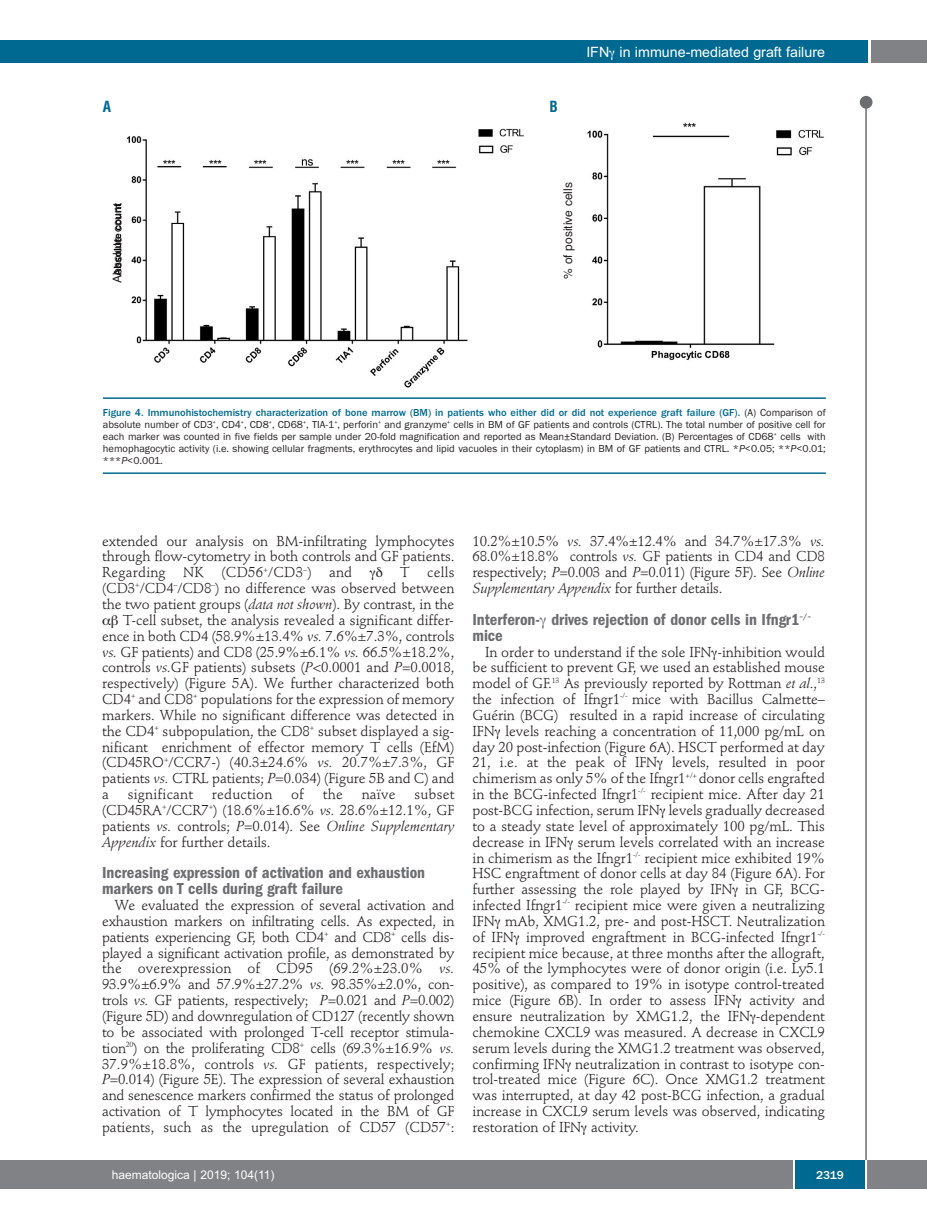
<style>
.page{position:relative;width:927px;height:1225px;background:#fff}
.page>*{position:absolute;margin:0;border:0;box-sizing:border-box;transform-origin:0 0}
.t1{font:600 condensed 16.5px/15.9px "Franklin Gothic";color:#6c6d70}
.t2{font:700 condensed 15px "Helvetica";color:#006991}
.t3{font:14.25px/15.9px "Stempel Schneidler";letter-spacing:-.005em;color:#231f20;text-align:justify}
.t4{font:14.25px "Arial";color:#fff}
.t5{font:14.25px "Stempel Schneidler";letter-spacing:.015em;color:#231f20}
.t6{font:12px "Helvetica";color:#231f20}
.t7{font:12px "Arial";color:#fff}
.t8{font:500 12px "Franklin Gothic";color:#fff}
.t9{font:10.5px/12px "Franklin Gothic";color:#231f20;text-align:justify}
.s1{font-weight:500;color:#006991}
.s2{font-style:italic}
</style>
<div class="page">
<div style="left:860px;top:96px;width:12px;height:13px;background:#6c6d70;border-radius:50%"></div>
<hr style="left:865px;top:98px;width:2px;height:1062px;background:#6c6d70">
<div style="left:871px;top:40px;width:56px;height:22px;background:#808285"></div>
<div style="left:18px;top:40px;width:849px;height:22px;background:#006991"></div>
<div style="left:17px;top:1160px;width:910px;height:28px;background:#808285"></div>
<div style="left:795px;top:1160px;width:70px;height:28px;background:#006991"></div>
<hr style="left:793px;top:1160px;width:2px;height:28px;background:#fff">
<hr style="left:865px;top:1160px;width:2px;height:28px;background:#fff">
<div style="left:0;top:40px;width:19px;height:22px;background:#006991"></div>
<div style="left:0;top:1160px;width:18px;height:28px;background:#808285"></div>
<img style="left:113px;top:123px;width:711px;height:265px">
<hr style="left:103px;top:397px;width:723px;height:2px;background:#006991">
<hr style="left:103px;top:472px;width:723px;height:2px;background:#006991">
<p class="t2" style="left:103px;top:98px;width:10px">A</p>
<p class="t2" style="left:549px;top:98px;width:10px">B</p>
<p class="t4" style="left:586px;top:44px;width:240px">IFN in immune-mediated graft failure</p>
<p class="t6" style="left:110px;top:283px;width:81px;rotate:-90deg">Absolute count</p>
<p class="t6" style="left:561px;top:279px;width:98px;rotate:-90deg">% of positive cells</p>
<p class="t9" style="left:103px;top:406px;width:724px"><span class="s1">Figure 4. Immunohistochemistry characterization of bone marrow (BM) in patients who either did or did not experience graft failure (GF).</span> (A) Comparison of absolute number of CD3<sup>+</sup>, CD4<sup>+</sup>, CD8<sup>+</sup>, CD68<sup>+</sup>, TIA-1<sup>+</sup>, perforin<sup>+</sup> and granzyme<sup>+</sup> cells in BM of GF patients and controls (CTRL). The total number of positive cell for each marker was counted in five fields per sample under 20-fold magnification and reported as Mean±Standard Deviation. (B) Percentages of CD68<sup>+</sup> cells with hemophagocytic activity (i.e. showing cellular fragments, erythrocytes and lipid vacuoles in their cytoplasm) in BM of GF patients and CTRL. *<span class="s2">P</span>&lt;0.05; **<span class="s2">P</span>&lt;0.01; ***<span class="s2">P</span>&lt;0.001.</p>
<p class="t3" style="left:102px;top:534px;width:354px">extended our analysis on BM-infiltrating lymphocytes through flow-cytometry in both controls and GF patients.<br>Regarding NK (CD56<sup>+</sup>/CD3<sup>–</sup>) and</p>
<p class="t3" style="left:400px;top:566px;width:56px">T cells</p>
<p class="t3" style="left:102px;top:581px;width:354px">(CD3<sup>+</sup>/CD4<sup>–</sup>/CD8<sup>–</sup>) no difference was observed between</p>
<p class="t3" style="left:102px;top:597px;width:354px">the two patient groups (<span class="s2">data not shown</span>). By contrast, in the</p>
<p class="t3" style="left:123px;top:613px;width:332px">T-cell subset, the analysis revealed a significant differ-</p>
<p class="t3" style="left:102px;top:629px;width:354px">ence in both CD4 (58.9%±13.4% <span class="s2">vs.</span> 7.6%±7.3%, controls</p>
<p class="t3" style="left:102px;top:645px;width:354px"><span class="s2">vs.</span> GF patients) and CD8 (25.9%±6.1% <span class="s2">vs.</span> 66.5%±18.2%,</p>
<p class="t3" style="left:102px;top:661px;width:354px">controls <span class="s2">vs.</span>GF patients) subsets (<span class="s2">P</span>&lt;0.0001 and <span class="s2">P</span>=0.0018,</p>
<p class="t3" style="left:102px;top:677px;width:354px">respectively) (Figure 5A). We further characterized both</p>
<p class="t3" style="left:102px;top:692px;width:354px">CD4<sup>+</sup> and CD8<sup>+</sup> populations for the expression of memory</p>
<p class="t3" style="left:102px;top:708px;width:354px">markers. While no significant difference was detected in</p>
<p class="t3" style="left:102px;top:724px;width:354px">the CD4<sup>+</sup> subpopulation, the CD8<sup>+</sup> subset displayed a sig-</p>
<p class="t3" style="left:102px;top:740px;width:354px">nificant enrichment of effector memory T cells (EfM)</p>
<p class="t3" style="left:102px;top:756px;width:354px">(CD45RO<sup>+</sup>/CCR7-) (40.3±24.6% <span class="s2">vs.</span> 20.7%±7.3%, GF</p>
<p class="t3" style="left:102px;top:772px;width:354px">patients <span class="s2">vs.</span> CTRL patients; <span class="s2">P</span>=0.034) (Figure 5B and C) and</p>
<p class="t3" style="left:102px;top:787px;width:8px">a</p>
<p class="t5" style="left:128px;top:788px;width:67px">significant</p>
<p class="t5" style="left:212px;top:788px;width:62px">reduction</p>
<p class="t3" style="left:291px;top:787px;width:14px">of</p>
<p class="t3" style="left:323px;top:787px;width:22px">the</p>
<p class="t3" style="left:362px;top:787px;width:35px">naïve</p>
<p class="t3" style="left:102px;top:787px;width:354px;text-indent:312px">subset (CD45RA<sup>+</sup>/CCR7<sup>+</sup>) (18.6%±16.6% <span class="s2">vs.</span> 28.6%±12.1%, GF patients <span class="s2">vs.</span> controls; <span class="s2">P</span>=0.014). See <span class="s2">Online Supplementary Appendix</span> for further details.</p>
<p class="t1" style="left:102px;top:866px;width:325px">Increasing expression of activation and exhaustion markers on T cells during graft failure</p>
<p class="t3" style="left:102px;top:898px;width:354px;text-indent:13px">We evaluated the expression of several activation and exhaustion markers on infiltrating cells. As expected, in patients experiencing GF, both CD4<sup>+</sup> and CD8<sup>+</sup> cells dis&shy;played a significant activation profile, as demonstrated by the overexpression of CD95 (69.2%±23.0% <span class="s2">vs.<br></span>93.9%±6.9% and 57.9%±27.2% <span class="s2">vs.</span> 98.35%±2.0%, con&shy;trols <span class="s2">vs.</span> GF patients, respectively; <span class="s2">P</span>=0.021 and <span class="s2">P</span>=0.002) (Figure 5D) and downregulation of CD127 (recently shown to be associated with prolonged T-cell receptor stimula&shy;tion<sup>20</sup>) on the proliferating CD8<sup>+</sup> cells (69.3%±16.9% <span class="s2">vs.<br></span>37.9%±18.8%, controls <span class="s2">vs.</span> GF patients, respectively; <span class="s2">P</span>=0.014) (Figure 5E). The expression of several exhaustion and senescence markers confirmed the status of prolonged activation of T lymphocytes located in the BM of GF patients, such as the upregulation of CD57 (CD57<sup>+</sup>:</p>
<p class="t3" style="left:472px;top:534px;width:354px">10.2%±10.5% <span class="s2">vs.</span> 37.4%±12.4% and 34.7%±17.3% <span class="s2">vs.<br></span>68.0%±18.8% controls <span class="s2">vs.</span> GF patients in CD4 and CD8 respectively; <span class="s2">P</span>=0.003 and <span class="s2">P</span>=0.011) (Figure 5F). See <span class="s2">Online Supplementary Appendix</span> for further details.</p>
<p class="t1" style="left:472px;top:613px;width:340px">Interferon- drives rejection of donor cells in Ifngr1<sup>–/– </sup>mice</p>
<p class="t3" style="left:472px;top:645px;width:354px;text-indent:13px">In order to understand if the sole IFN -inhibition would be sufficient to prevent GF, we used an established mouse model of GF.<sup>13</sup> As previously reported by Rottman <span class="s2">et al</span>.,<sup>13 </sup>the infection of Ifngr1<sup>-/-</sup> mice with Bacillus Calmette– Guérin (BCG) resulted in a rapid increase of circulating IFN levels reaching a concentration of 11,000 pg/mL on day 20 post-infection (Figure 6A). HSCT performed at day 21, i.e. at the peak of IFN levels, resulted in poor chimerism as only 5% of the Ifngr1<sup>+/+</sup> donor cells engrafted in the BCG-infected Ifngr1<sup>-/-</sup> recipient mice. After day 21 post-BCG infection, serum IFN levels gradually decreased to a steady state level of approximately 100 pg/mL. This decrease in IFN serum levels correlated with an increase in chimerism as the Ifngr1<sup>-/-</sup> recipient mice exhibited 19% HSC engraftment of donor cells at day 84 (Figure 6A). For further assessing the role played by IFN in GF, BCG&shy;infected Ifngr1<sup>-/-</sup> recipient mice were given a neutralizing IFN mAb, XMG1.2, pre- and post-HSCT. Neutralization of IFN improved engraftment in BCG-infected Ifngr1<sup>-/- </sup>recipient mice because, at three months after the allograft, 45% of the lymphocytes were of donor origin (i.e. Ly5.1 positive), as compared to 19% in isotype control-treated mice (Figure 6B). In order to assess IFN activity and ensure neutralization by XMG1.2, the IFN -dependent chemokine CXCL9 was measured. A decrease in CXCL9 serum levels during the XMG1.2 treatment was observed, confirming IFN neutralization in contrast to isotype con&shy;trol-treated mice (Figure 6C). Once XMG1.2 treatment was interrupted, at day 42 post-BCG infection, a gradual increase in CXCL9 serum levels was observed, indicating restoration of IFN activity.</p>
<p class="t7" style="left:112px;top:1167px;width:164px">haematologica | 2019; 104(11)</p>
<p class="t8" style="left:816px;top:1167px;width:29px">2319</p>
</div>
